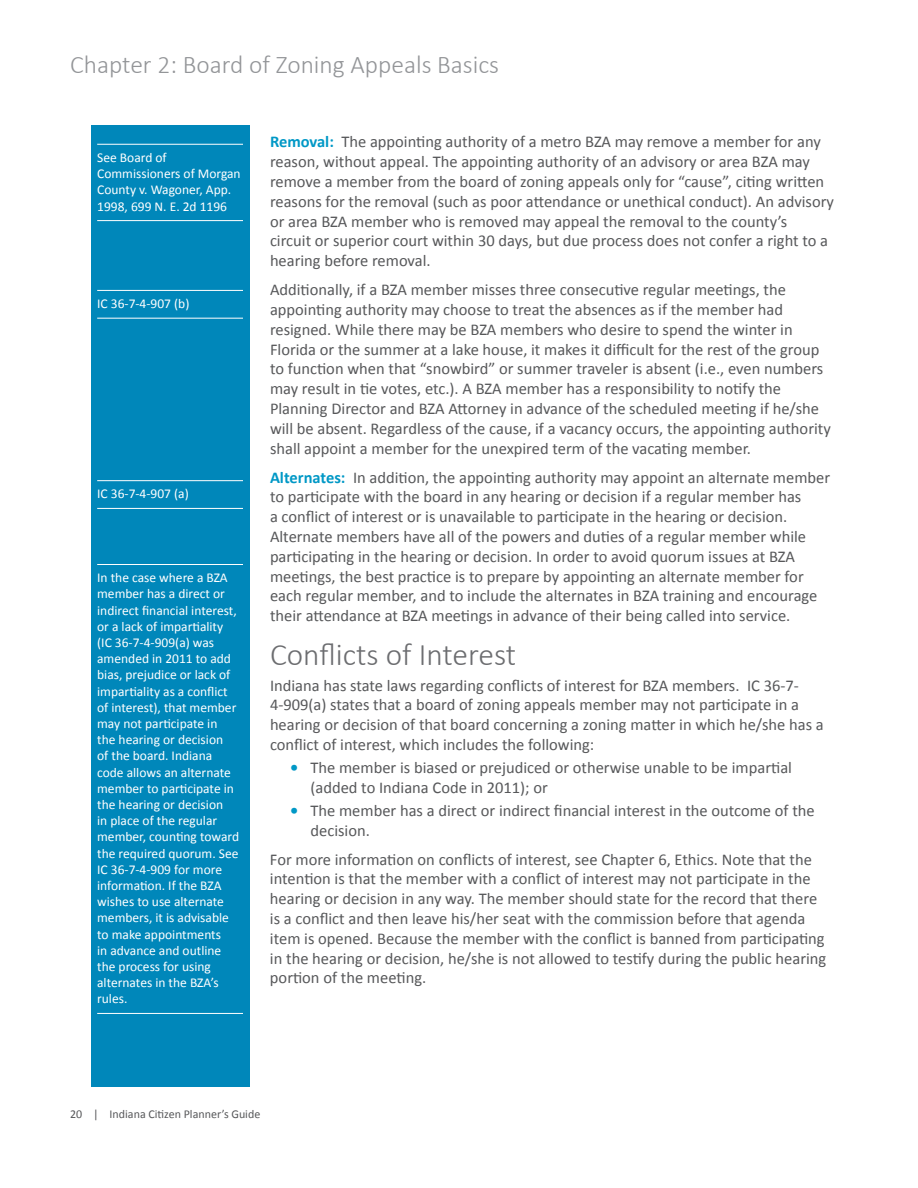
<style>
.page{position:relative;width:918px;height:1188px;background:#fff}
.page>*{position:absolute;margin:0;border:0;box-sizing:border-box;transform-origin:0 0}
.t1{font:300 31.5px "Calibri";color:#6c6d70}
.t2{font:300 25.5px "Calibri";color:#939598}
.t3{font:16.5px/19.8px "Calibri";color:#57585a}
.t4{font:13.5px/16.2px "Calibri";color:#fff}
.t5{font:12px "Calibri";color:#57585a}
.s1{font-weight:700;color:#0098c6}
</style>
<div class="page">
<div style="left:91px;top:125px;width:158px;height:961px;background:#0087ba"></div>
<hr style="left:97px;top:564px;width:146px;height:1px;background:#fff">
<hr style="left:97px;top:1013px;width:146px;height:1px;background:#fff">
<hr style="left:97px;top:290px;width:146px;height:1px;background:#fff">
<hr style="left:97px;top:318px;width:146px;height:1px;background:#fff">
<hr style="left:97px;top:480px;width:146px;height:1px;background:#fff">
<hr style="left:97px;top:508px;width:146px;height:1px;background:#fff">
<hr style="left:97px;top:144px;width:146px;height:1px;background:#fff">
<hr style="left:97px;top:220px;width:146px;height:1px;background:#fff">
<h2 class="t2" style="left:70px;top:49px;width:430px">Chapter 2: Board of Zoning Appeals Basics</h2>
<p class="t4" style="left:97px;top:149px;width:145px">See Board of<br>Commissioners of Morgan<br>County v. Wagoner, App.<br>1998, 699 N. E. 2d 1196</p>
<p class="t4" style="left:97px;top:296px;width:94px">IC 36-7-4-907 (b)</p>
<p class="t4" style="left:97px;top:486px;width:93px">IC 36-7-4-907 (a)</p>
<p class="t4" style="left:97px;top:570px;width:143px">In the case where a BZA member has a direct or indirect financial interest, or a lack of impartiality (IC 36-7-4-909(a) was amended in 2011 to add bias, prejudice or lack of impartiality as a conflict of interest), that member may not participate in the hearing or decision<br>of the board. Indiana code allows an alternate member to participate in the hearing or decision<br>in place of the regular member, counting toward the required quorum. See<br>IC 36-7-4-909 for more information. If the BZA wishes to use alternate members, it is advisable to make appointments<br>in advance and outline the process for using alternates in the BZA’s rules.</p>
<p class="t3" style="left:270px;top:132px;width:566px"><span class="s1">Removal:</span> The appointing authority of a metro BZA may remove a member for any reason, without appeal. The appointing authority of an advisory or area BZA may remove a member from the board of zoning appeals only for “cause”, citing written reasons for the removal (such as poor attendance or unethical conduct). An advisory or area BZA member who is removed may appeal the removal to the county’s<br>circuit or superior court within 30 days, but due process does not confer a right to a hearing before removal.</p>
<p class="t3" style="left:270px;top:280px;width:562px">Additionally, if a BZA member misses three consecutive regular meetings, the appointing authority may choose to treat the absences as if the member had resigned. While there may be BZA members who desire to spend the winter in Florida or the summer at a lake house, it makes it difficult for the rest of the group to function when that “snowbird” or summer traveler is absent (i.e., even numbers may result in tie votes, etc.). A BZA member has a responsibility to notify the Planning Director and BZA Attorney in advance of the scheduled meeting if he/she will be absent. Regardless of the cause, if a vacancy occurs, the appointing authority shall appoint a member for the unexpired term of the vacating member.</p>
<p class="t3" style="left:270px;top:467px;width:562px"><span class="s1">Alternates:</span> In addition, the appointing authority may appoint an alternate member to participate with the board in any hearing or decision if a regular member has<br>a conflict of interest or is unavailable to participate in the hearing or decision.<br>Alternate members have all of the powers and duties of a regular member while participating in the hearing or decision. In order to avoid quorum issues at BZA meetings, the best practice is to prepare by appointing an alternate member for each regular member, and to include the alternates in BZA training and encourage their attendance at BZA meetings in advance of their being called into service.</p>
<h1 class="t1" style="left:270px;top:635px;width:248px">Conflicts of Interest</h1>
<p class="t3" style="left:270px;top:675px;width:555px">Indiana has state laws regarding conflicts of interest for BZA members. IC 36-7- 4-909(a) states that a board of zoning appeals member may not participate in a hearing or decision of that board concerning a zoning matter in which he/she has a conflict of interest, which includes the following:</p>
<p class="t3" style="left:310px;top:758px;width:483px;text-indent:-20px"><span class="s1">•</span> The member is biased or prejudiced or otherwise unable to be impartial (added to Indiana Code in 2011); or</p>
<p class="t3" style="left:310px;top:800px;width:506px;text-indent:-20px"><span class="s1">•</span> The member has a direct or indirect financial interest in the outcome of the decision.</p>
<p class="t3" style="left:270px;top:849px;width:558px">For more information on conflicts of interest, see Chapter 6, Ethics. Note that the intention is that the member with a conflict of interest may not participate in the hearing or decision in any way. The member should state for the record that there is a conflict and then leave his/her seat with the commission before that agenda item is opened. Because the member with the conflict is banned from participating in the hearing or decision, he/she is not allowed to testify during the public hearing portion of the meeting.</p>
<p class="t5" style="left:70px;top:1106px;width:192px">20 | Indiana Citizen Planner’s Guide</p>
</div>
